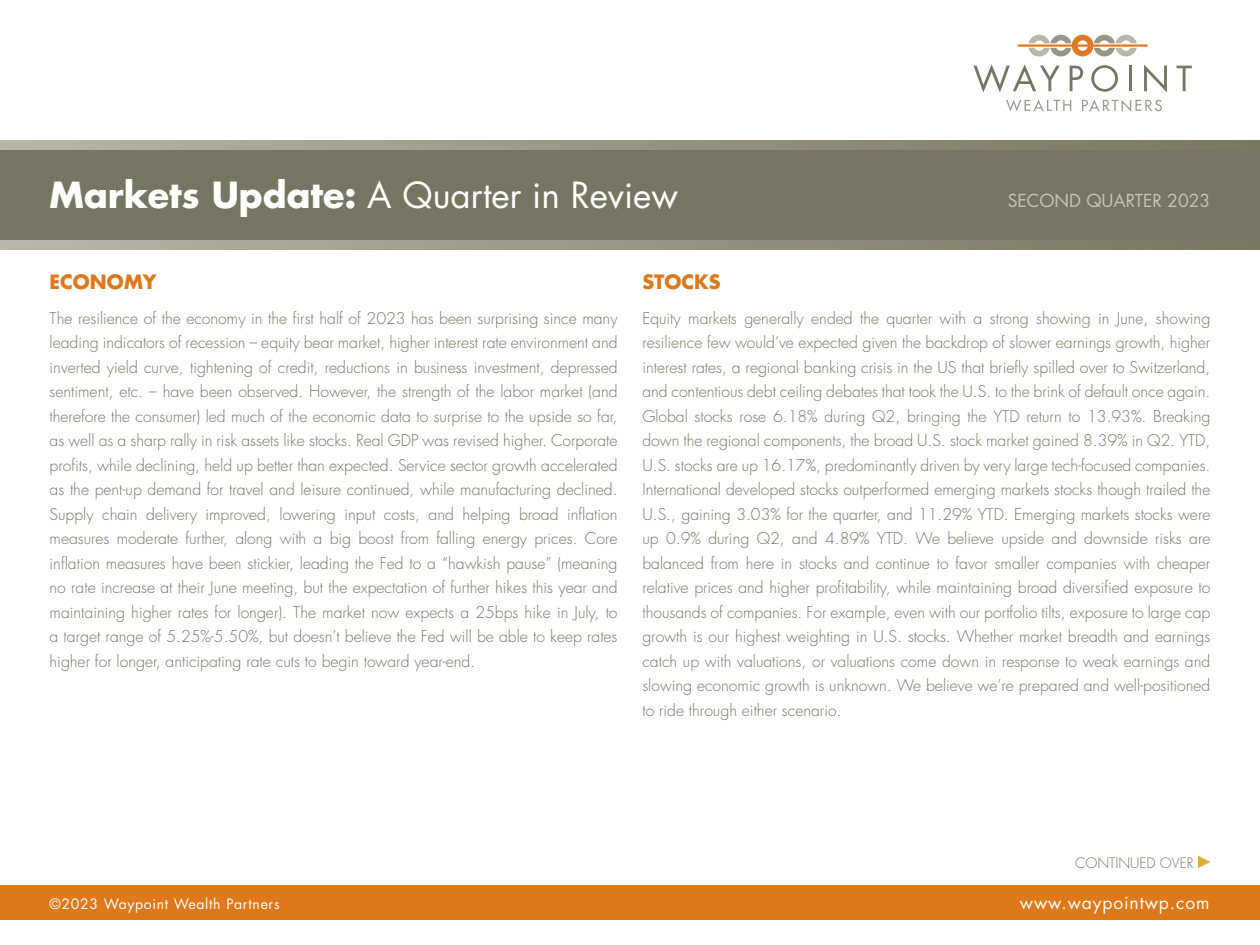
<style>
.page{position:relative;width:1260px;height:945px;background:#fff}
.page>*{position:absolute;margin:0;border:0;box-sizing:border-box;transform-origin:0 0}
.t1{font:35px "Futura Std";color:#fff}
.t2{font:700 19.25px "Futura Std";color:#de791b}
.t3{font:17.5px "Futura Std";letter-spacing:.05em;color:#fff}
.t4{font:17.5px "Futura Std";color:#c5c5b8}
.t5{font:300 15.75px/24.5px "Futura Std";color:#767561;text-align:justify}
.t6{font:14px "Futura Std";letter-spacing:.05em;color:#fff}
.t7{font:300 14px "Futura Std";color:#767561}
.s1{font-weight:700}
</style>
<div class="page">
<div style="left:0;top:885px;width:1260px;height:35px;background:#de791b"></div>
<div style="left:0;top:141px;width:1260px;height:109px;background:linear-gradient(to right,#b6b6a6,#777660)"></div>
<div style="left:0;top:150px;width:1260px;height:90px;background:#767561"></div>
<svg style="left:974px;top:64px;width:86px;height:29px"></svg>
<svg style="left:1070px;top:66px;width:13px;height:25px"></svg>
<svg style="left:1091px;top:65px;width:27px;height:27px"></svg>
<hr style="left:1129px;top:66px;width:3px;height:25px;background:#757561">
<svg style="left:1144px;top:65px;width:23px;height:27px"></svg>
<svg style="left:1176px;top:66px;width:16px;height:25px"></svg>
<svg style="left:1006px;top:100px;width:65px;height:12px"></svg>
<svg style="left:1082px;top:100px;width:80px;height:12px"></svg>
<hr style="left:1018px;top:44px;width:130px;height:3px;background:#df7b26">
<svg style="left:1028px;top:35px;width:109px;height:21px"></svg>
<svg style="left:1198px;top:856px;width:12px;height:12px"></svg>
<h1 class="t1" style="left:50px;top:172px;width:630px"><span class="s1">Markets Update:</span> A Quarter in Review</h1>
<p class="t4" style="left:1008px;top:190px;width:204px">SECOND QUARTER 2023</p>
<p class="t2" style="left:50px;top:269px;width:109px">ECONOMY</p>
<p class="t5" style="left:50px;top:306px;width:570px">The resilience of the economy in the first half of 2023 has been surprising since many leading indicators of recession – equity bear market, higher interest rate environment and inverted yield curve, tightening of credit, reductions in business investment, depressed sentiment, etc. – have been observed. However, the strength of the labor market (and therefore the consumer) led much of the economic data to surprise to the upside so far, as well as a sharp rally in risk assets like stocks. Real GDP was revised higher. Corporate profits, while declining, held up better than expected. Service sector growth accelerated as the pent-up demand for travel and leisure continued, while manufacturing declined.<br>Supply chain delivery improved, lowering input costs, and helping broad inflation measures moderate further, along with a big boost from falling energy prices. Core inflation measures have been stickier, leading the Fed to a “hawkish pause” (meaning no rate increase at their June meeting, but the expectation of further hikes this year and maintaining higher rates for longer). The market now expects a 25bps hike in July, to a target range of 5.25%-5.50%, but doesn’t believe the Fed will be able to keep rates higher for longer, anticipating rate cuts to begin toward year-end.</p>
<p class="t2" style="left:642px;top:269px;width:80px">STOCKS</p>
<p class="t5" style="left:642px;top:306px;width:570px">Equity markets generally ended the quarter with a strong showing in June, showing resilience few would’ve expected given the backdrop of slower earnings growth, higher interest rates, a regional banking crisis in the US that briefly spilled over to Switzerland, and contentious debt ceiling debates that took the U.S. to the brink of default once again.<br>Global stocks rose 6.18% during Q2, bringing the YTD return to 13.93%. Breaking down the regional components, the broad U.S. stock market gained 8.39% in Q2. YTD, U.S. stocks are up 16.17%, predominantly driven by very large tech-focused companies.<br>International developed stocks outperformed emerging markets stocks though trailed the U.S., gaining 3.03% for the quarter, and 11.29% YTD. Emerging markets stocks were up 0.9% during Q2, and 4.89% YTD. We believe upside and downside risks are balanced from here in stocks and continue to favor smaller companies with cheaper relative prices and higher profitability, while maintaining broad diversified exposure to thousands of companies. For example, even with our portfolio tilts, exposure to large cap growth is our highest weighting in U.S. stocks. Whether market breadth and earnings catch up with valuations, or valuations come down in response to weak earnings and slowing economic growth is unknown. We believe we’re prepared and well-positioned to ride through either scenario.</p>
<p class="t7" style="left:1075px;top:855px;width:120px">CONTINUED OVER</p>
<p class="t6" style="left:50px;top:895px;width:232px">©2023 Waypoint Wealth Partners</p>
<p class="t3" style="left:1020px;top:892px;width:191px">www.waypointwp.com</p>
</div>
